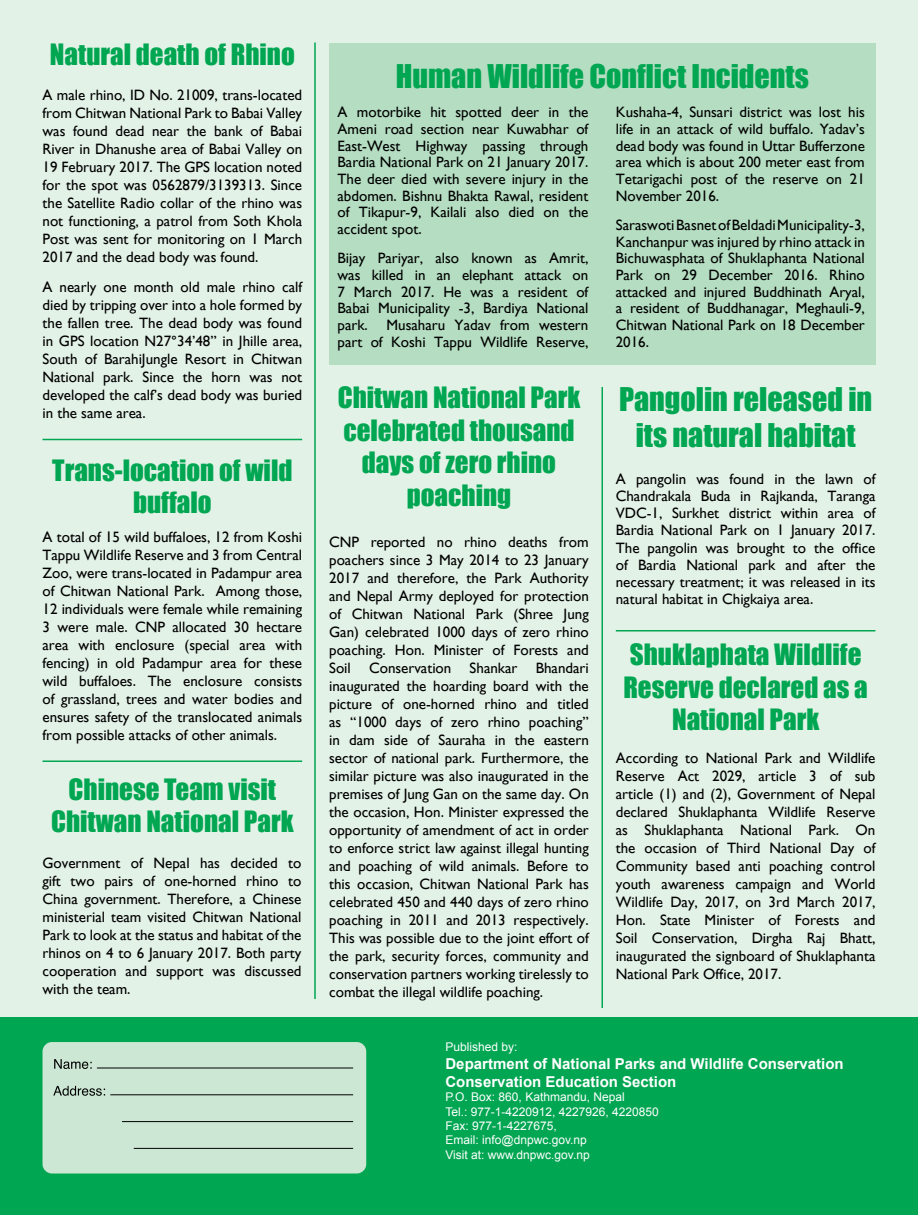
<style>
.page{position:relative;width:918px;height:1215px;background:#fff}
.page>*{position:absolute;margin:0;border:0;box-sizing:border-box;transform-origin:0 0}
.t1{font:30px/36px "Impact";color:#00a651;text-align:center}
.t2{font:27px/32.4px "Impact";color:#00a651;text-align:center}
.t3{font:15px/18px "Gill Sans";color:#000;text-align:justify}
.t4{font:700 15px/18px "Arial";color:#fff}
.t5{font:12px/14.4px "Arial";color:#fff}
</style>
<div class="page">
<div style="left:0;top:0;width:917px;height:1215px;background:#e3f2e7"></div>
<div style="left:0;top:1018px;width:918px;height:197px;background:#00a651"></div>
<div style="left:43px;top:1042px;width:323px;height:132px;background:#cce7d3;border-radius:9px"></div>
<svg style="left:53px;top:1086px;width:52px;height:10px"></svg>
<svg style="left:54px;top:1059px;width:38px;height:10px"></svg>
<hr style="left:97px;top:1068px;width:256px;height:1px;background:#000">
<hr style="left:110px;top:1094px;width:243px;height:1px;background:#000">
<hr style="left:122px;top:1121px;width:231px;height:1px;background:#000">
<hr style="left:134px;top:1148px;width:219px;height:1px;background:#000">
<div style="left:329px;top:43px;width:546px;height:321px;background:#b4ddc1"></div>
<hr style="left:43px;top:439px;width:259px;height:1px;background:#00a651">
<hr style="left:616px;top:630px;width:259px;height:2px;background:#00a651">
<hr style="left:43px;top:761px;width:259px;height:1px;background:#00a651">
<hr style="left:314px;top:43px;width:2px;height:956px;background:#00a651">
<hr style="left:602px;top:387px;width:1px;height:621px;background:#00a651">
<h2 class="t2" style="left:50px;top:37px;width:246px">Natural death of Rhino</h2>
<h1 class="t1" style="left:396px;top:58px;width:414px">Human Wildlife Conflict Incidents</h1>
<p class="t3" style="left:338px;top:104px;width:252px;line-height:16.6px">A motorbike hit spotted deer in the Ameni road section near Kuwabhar of East-West Highway passing through Bardia National Park on 21 January 2017.<br>The deer died with severe injury in the abdomen. Bishnu Bhakta Rawal, resident of Tikapur-9, Kailali also died on the accident spot.</p>
<p class="t3" style="left:338px;top:250px;width:252px;line-height:16.6px">Bijay Pariyar, also known as Amrit, was killed in an elephant attack on 7 March 2017. He was a resident of Babai Municipality -3, Bardiya National park. Musaharu Yadav from western part of Koshi Tappu Wildlife Reserve,</p>
<p class="t3" style="left:43px;top:86px;width:261px">A male rhino, ID No. 21009, trans-located from Chitwan National Park to Babai Valley was found dead near the bank of Babai River in Dhanushe area of Babai Valley on 19 February 2017. The GPS location noted for the spot was 0562879/3139313. Since the Satellite Radio collar of the rhino was not functioning, a patrol from Soth Khola Post was sent for monitoring on 1 March 2017 and the dead body was found.</p>
<p class="t3" style="left:43px;top:278px;width:261px">A nearly one month old male rhino calf died by tripping over into a hole formed by the fallen tree. The dead body was found in GPS location N27°34’48” in Jhille area, South of BarahiJungle Resort in Chitwan National park. Since the horn was not developed the calf’s dead body was buried in the same area.</p>
<p class="t3" style="left:616px;top:104px;width:251px;line-height:16.6px">Kushaha-4, Sunsari district was lost his life in an attack of wild buffalo. Yadav’s dead body was found in Uttar Bufferzone area which is about 200 meter east from Tetarigachi post of the reserve on 21<br>November 2016.</p>
<p class="t3" style="left:616px;top:217px;width:251px;line-height:16.6px">Saraswoti Basnet of Beldadi Municipality-3, Kanchanpur was injured by rhino attack in Bichuwasphata of Shuklaphanta National Park on 29 December 2016. Rhino attacked and injured Buddhinath Aryal, a resident of Buddhanagar, Meghauli-9, Chitwan National Park on 18 December 2016.</p>
<h2 class="t2" style="left:338px;top:381px;width:244px">Chitwan National Park celebrated thousand days of zero rhino poaching</h2>
<h1 class="t1" style="left:619px;top:380px;width:255px">Pangolin released in its natural habitat</h1>
<h2 class="t2" style="left:52px;top:453px;width:242px">Trans-location of wild buffalo</h2>
<p class="t3" style="left:616px;top:470px;width:261px;line-height:17.2px">A pangolin was found in the lawn of Chandrakala Buda in Rajkanda, Taranga VDC-1, Surkhet district within area of Bardia National Park on 1 January 2017.<br>The pangolin was brought to the office of Bardia National park and after the necessary treatment; it was released in its natural habitat in Chigkaiya area.</p>
<p class="t3" style="left:43px;top:528px;width:261px">A total of 15 wild buffaloes, 12 from Koshi Tappu Wildlife Reserve and 3 from Central Zoo, were trans-located in Padampur area of Chitwan National Park. Among those, 12 individuals were female while remaining 3 were male. CNP allocated 30 hectare area with enclosure (special area with fencing) in old Padampur area for these wild buffaloes. The enclosure consists of grassland, trees and water bodies and ensures safety of the translocated animals from possible attacks of other animals.</p>
<p class="t3" style="left:329px;top:533px;width:261px">CNP reported no rhino deaths from poachers since 3 May 2014 to 23 January 2017 and therefore, the Park Authority and Nepal Army deployed for protection of Chitwan National Park (Shree Jung Gan) celebrated 1000 days of zero rhino poaching. Hon. Minister of Forests and Soil Conservation Shankar Bhandari inaugurated the hoarding board with the picture of one-horned rhino and titled as “1000 days of zero rhino poaching” in dam side of Sauraha in the eastern sector of national park. Furthermore, the similar picture was also inaugurated in the premises of Jung Gan on the same day. On the occasion, Hon. Minister expressed the opportunity of amendment of act in order to enforce strict law against illegal hunting and poaching of wild animals. Before to this occasion, Chitwan National Park has celebrated 450 and 440 days of zero rhino poaching in 2011 and 2013 respectively.<br>This was possible due to the joint effort of the park, security forces, community and conservation partners working tirelessly to combat the illegal wildlife poaching.</p>
<h2 class="t2" style="left:623px;top:638px;width:246px">Shuklaphata Wildlife<br>Reserve declared as a<br>National Park</h2>
<p class="t3" style="left:616px;top:749px;width:261px">According to National Park and Wildlife Reserve Act 2029, article 3 of sub article (1) and (2), Government of Nepal declared Shuklaphanta Wildlife Reserve as Shuklaphanta National Park. On the occasion of Third National Day of Community based anti poaching control youth awareness campaign and World Wildlife Day, 2017, on 3rd March 2017, Hon. State Minister of Forests and Soil Conservation, Dirgha Raj Bhatt, inaugurated the signboard of Shuklaphanta National Park Office, 2017.</p>
<h2 class="t2" style="left:51px;top:772px;width:244px">Chinese Team visit<br>Chitwan National Park</h2>
<p class="t3" style="left:43px;top:854px;width:261px">Government of Nepal has decided to gift two pairs of one-horned rhino to China government. Therefore, a Chinese ministerial team visited Chitwan National Park to look at the status and habitat of the rhinos on 4 to 6 January 2017. Both party cooperation and support was discussed with the team.</p>
<p class="t5" style="left:446px;top:1039px;width:74px">Published by:</p>
<p class="t4" style="left:446px;top:1055px;width:400px">Department of National Parks and Wildlife Conservation<br>Conservation Education Section</p>
<p class="t5" style="left:446px;top:1090px;width:215px">P.O. Box: 860, Kathmandu, Nepal<br>Tel.: 977-1-4220912, 4227926, 4220850<br>Fax: 977-1-4227675,<br>Email: info@dnpwc.gov.np<br>Visit at: www.dnpwc.gov.np</p>
</div>
